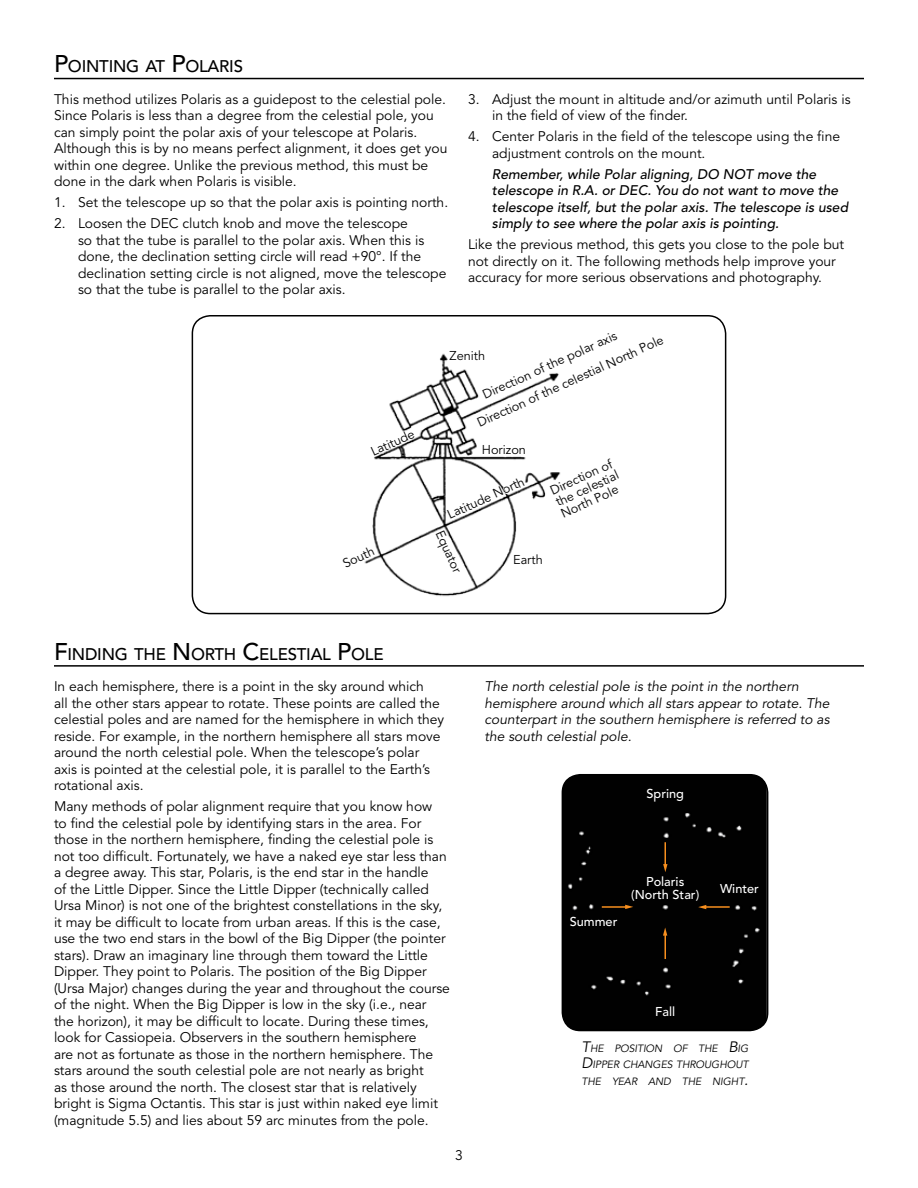
<style>
.page{position:relative;width:918px;height:1188px;background:#fff}
.page>*{position:absolute;margin:0;border:0;box-sizing:border-box;transform-origin:0 0}
.t1{font:500 16.8px "Avenir";letter-spacing:-.015em;color:#000}
.t2{font:13.8px/16.5px "Avenir";color:#000}
.t3{font:italic 500 13.8px/16.5px "Avenir";color:#000}
.t4{font:italic 13.8px/16.5px "Avenir";color:#000}
.t5{font:12.75px/12.8px "Avenir";color:#000;text-align:justify}
.t6{font:500 12.75px/12.8px "Avenir";color:#fff;text-align:center}
.t7{font:italic 10.5px/16.5px "Avenir";letter-spacing:-.015em;color:#000;text-align:justify}
.s1{font-size:24px}
.s2{font-size:15px}
</style>
<div class="page">
<hr style="left:54px;top:78px;width:810px;height:1px;background:#000">
<hr style="left:54px;top:665px;width:810px;height:2px;background:#000">
<img style="left:192px;top:353px;width:534px;height:261px">
<svg style="left:445px;top:476px;width:82px;height:45px"></svg>
<svg style="left:342px;top:545px;width:35px;height:23px"></svg>
<svg style="left:434px;top:528px;width:27px;height:46px"></svg>
<svg style="left:475px;top:353px;width:190px;height:76px"></svg>
<svg style="left:548px;top:455px;width:73px;height:64px"></svg>
<div style="left:192px;top:315px;width:534px;height:299px;border:2px solid #000;border-radius:18px"></div>
<div style="left:562px;top:775px;width:205px;height:256px;background:#010101"></div>
<hr style="left:664px;top:934px;width:2px;height:25px;background:#f78f1e">
<svg style="left:663px;top:927px;width:4px;height:9px"></svg>
<hr style="left:664px;top:842px;width:2px;height:24px;background:#f78f1e">
<svg style="left:663px;top:864px;width:5px;height:8px"></svg>
<hr style="left:602px;top:906px;width:25px;height:2px;background:#f78f1e">
<svg style="left:625px;top:905px;width:8px;height:4px"></svg>
<hr style="left:705px;top:906px;width:25px;height:2px;background:#f78f1e">
<svg style="left:698px;top:905px;width:8px;height:4px"></svg>
<div style="left:562px;top:774px;width:206px;height:257px;border:2px solid #000;border-radius:18px"></div>
<p class="t1" style="left:54px;top:57px;width:191px"><span class="s1">P</span>OINTING AT <span class="s1">P</span>OLARIS</p>
<p class="t2" style="left:54px;top:91px;width:395px">This method utilizes Polaris as a guidepost to the celestial pole.<br>Since Polaris is less than a degree from the celestial pole, you can simply point the polar axis of your telescope at Polaris.<br>Although this is by no means perfect alignment, it does get you within one degree. Unlike the previous method, this must be done in the dark when Polaris is visible.</p>
<p class="t2" style="left:54px;top:195px;width:396px">1. Set the telescope up so that the polar axis is pointing north.</p>
<p class="t2" style="left:78px;top:216px;width:370px;text-indent:-24px">2. Loosen the DEC clutch knob and move the telescope<br>so that the tube is parallel to the polar axis. When this is done, the declination setting circle will read +90°. If the declination setting circle is not aligned, move the telescope so that the tube is parallel to the polar axis.</p>
<p class="t2" style="left:492px;top:91px;width:360px;text-indent:-24px">3. Adjust the mount in altitude and/or azimuth until Polaris is in the field of view of the finder.</p>
<p class="t2" style="left:492px;top:129px;width:350px;text-indent:-24px">4. Center Polaris in the field of the telescope using the fine adjustment controls on the mount.</p>
<p class="t3" style="left:492px;top:166px;width:358px">Remember, while Polar aligning, DO NOT move the telescope in R.A. or DEC. You do not want to move the telescope itself, but the polar axis. The telescope is used simply to see where the polar axis is pointing.</p>
<p class="t2" style="left:468px;top:237px;width:378px">Like the previous method, this gets you close to the pole but not directly on it. The following methods help improve your accuracy for more serious observations and photography.</p>
<p class="t5" style="left:369px;top:446px;width:48px;rotate:-24deg">Latitude</p>
<p class="t5" style="left:341px;top:558px;width:35px;rotate:-24deg">South</p>
<p class="t5" style="left:481px;top:389px;width:148px;rotate:-24deg">Direction of the polar axis</p>
<p class="t5" style="left:475px;top:417px;width:204px;rotate:-24deg">Direction of the celestial North Pole</p>
<p class="t5" style="left:549px;top:485px;width:69px;rotate:-24deg">Direction of the celestial North Pole</p>
<p class="t5" style="left:450px;top:349px;width:37px">Zenith</p>
<p class="t5" style="left:482px;top:443px;width:46px">Horizon</p>
<p class="t5" style="left:446px;top:509px;width:85px;rotate:-24deg">Latitude North</p>
<p class="t5" style="left:445px;top:529px;width:47px;rotate:66deg">Equator</p>
<p class="t5" style="left:513px;top:553px;width:31px">Earth</p>
<p class="t1" style="left:54px;top:644px;width:331px"><span class="s1">F</span>INDING THE <span class="s1">N</span> ORTH <span class="s1">C</span>ELESTIAL <span class="s1">P</span>OLE</p>
<p class="t2" style="left:54px;top:679px;width:392px">In each hemisphere, there is a point in the sky around which<br>all the other stars appear to rotate. These points are called the celestial poles and are named for the hemisphere in which they reside. For example, in the northern hemisphere all stars move around the north celestial pole. When the telescope’s polar axis is pointed at the celestial pole, it is parallel to the Earth’s rotational axis.</p>
<p class="t2" style="left:54px;top:799px;width:398px">Many methods of polar alignment require that you know how<br>to find the celestial pole by identifying stars in the area. For those in the northern hemisphere, finding the celestial pole is not too difficult. Fortunately, we have a naked eye star less than a degree away. This star, Polaris, is the end star in the handle<br>of the Little Dipper. Since the Little Dipper (technically called Ursa Minor) is not one of the brightest constellations in the sky, it may be difficult to locate from urban areas. If this is the case, use the two end stars in the bowl of the Big Dipper (the pointer stars). Draw an imaginary line through them toward the Little Dipper. They point to Polaris. The position of the Big Dipper (Ursa Major) changes during the year and throughout the course of the night. When the Big Dipper is low in the sky (i.e., near the horizon), it may be difficult to locate. During these times, look for Cassiopeia. Observers in the southern hemisphere<br>are not as fortunate as those in the northern hemisphere. The stars around the south celestial pole are not nearly as bright<br>as those around the north. The closest star that is relatively bright is Sigma Octantis. This star is just within naked eye limit (magnitude 5.5) and lies about 59 arc minutes from the pole.</p>
<p class="t2" style="left:455px;top:1148px;width:9px">3</p>
<p class="t4" style="left:485px;top:679px;width:347px">The north celestial pole is the point in the northern hemisphere around which all stars appear to rotate. The counterpart in the southern hemisphere is referred to as the south celestial pole.</p>
<p class="t6" style="left:646px;top:788px;width:39px">Spring</p>
<p class="t6" style="left:570px;top:916px;width:49px">Summer</p>
<p class="t6" style="left:631px;top:876px;width:70px">Polaris (North Star)</p>
<p class="t6" style="left:720px;top:883px;width:40px">Winter</p>
<p class="t6" style="left:655px;top:1005px;width:22px">Fall</p>
<p class="t7" style="left:582px;top:1040px;width:168px"><span class="s2">T</span>HE POSITION OF THE <span class="s2">B</span>IG <span class="s2">D</span>IPPER CHANGES THROUGHOUT THE YEAR AND THE NIGHT<span class="s2">.</span></p>
</div>
